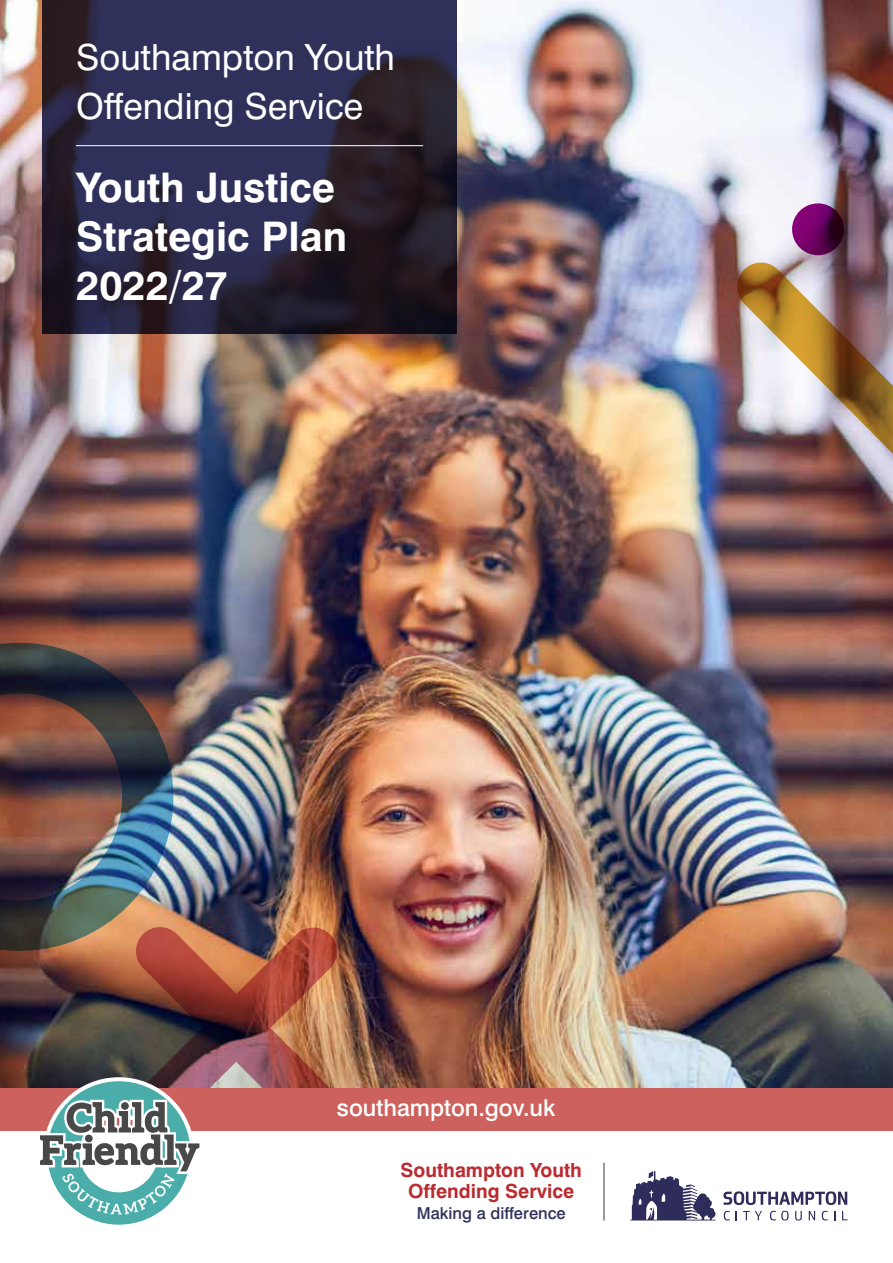
<style>
.page{position:relative;width:893px;height:1263px;background:#fff}
.page>*{position:absolute;margin:0;border:0;box-sizing:border-box;transform-origin:0 0}
.t1{font:700 40.8px/48.9px "Swiss 721 BT";color:#fff}
.t2{font:36px/48.9px "Swiss 721 BT";color:#fff}
.t3{font:500 23.4px "Swiss 721 BT";color:#fff}
.t4{font:700 19.5px/21px "Swiss 721 BT";color:#b92c32;text-align:center}
.t5{font:500 16.5px "Swiss 721 BT";color:#30325b}
</style>
<div class="page">
<img style="left:0;top:0;width:893px;height:1088px">
<div style="left:0;top:1088px;width:893px;height:43px;background:#cd615e"></div>
<img style="left:34px;top:925px;width:305px;height:300px">
<svg style="left:42px;top:0;width:415px;height:334px;background:#292641"></svg>
<img style="left:0;top:643px;width:173px;height:308px">
<hr style="left:76px;top:145px;width:347px;height:1px;background:#fff">
<hr style="left:604px;top:1163px;width:1px;height:57px;background:#30325b">
<svg style="left:630px;top:1171px;width:85px;height:49px"></svg>
<svg style="left:723px;top:1191px;width:124px;height:14px"></svg>
<svg style="left:724px;top:1211px;width:6px;height:9px"></svg>
<svg style="left:743px;top:1211px;width:19px;height:9px"></svg>
<svg style="left:770px;top:1211px;width:19px;height:9px"></svg>
<svg style="left:795px;top:1211px;width:7px;height:9px"></svg>
<svg style="left:809px;top:1211px;width:6px;height:9px"></svg>
<svg style="left:822px;top:1211px;width:6px;height:9px"></svg>
<svg style="left:842px;top:1211px;width:5px;height:9px"></svg>
<img style="left:736px;top:261px;width:157px;height:205px">
<svg style="left:792px;top:203px;width:52px;height:52px;background:#630357"></svg>
<p class="t2" style="left:76px;top:32px;width:320px">Southampton Youth<br>Offending Service</p>
<p class="t1" style="left:76px;top:163px;width:272px">Youth Justice<br>Strategic Plan<br>2022/27</p>
<p class="t3" style="left:337px;top:1094px;width:220px">southampton.gov.uk</p>
<p class="t4" style="left:401px;top:1160px;width:183px">Southampton Youth<br>Offending Service</p>
<p class="t5" style="left:417px;top:1203px;width:151px">Making a difference</p>
</div>
